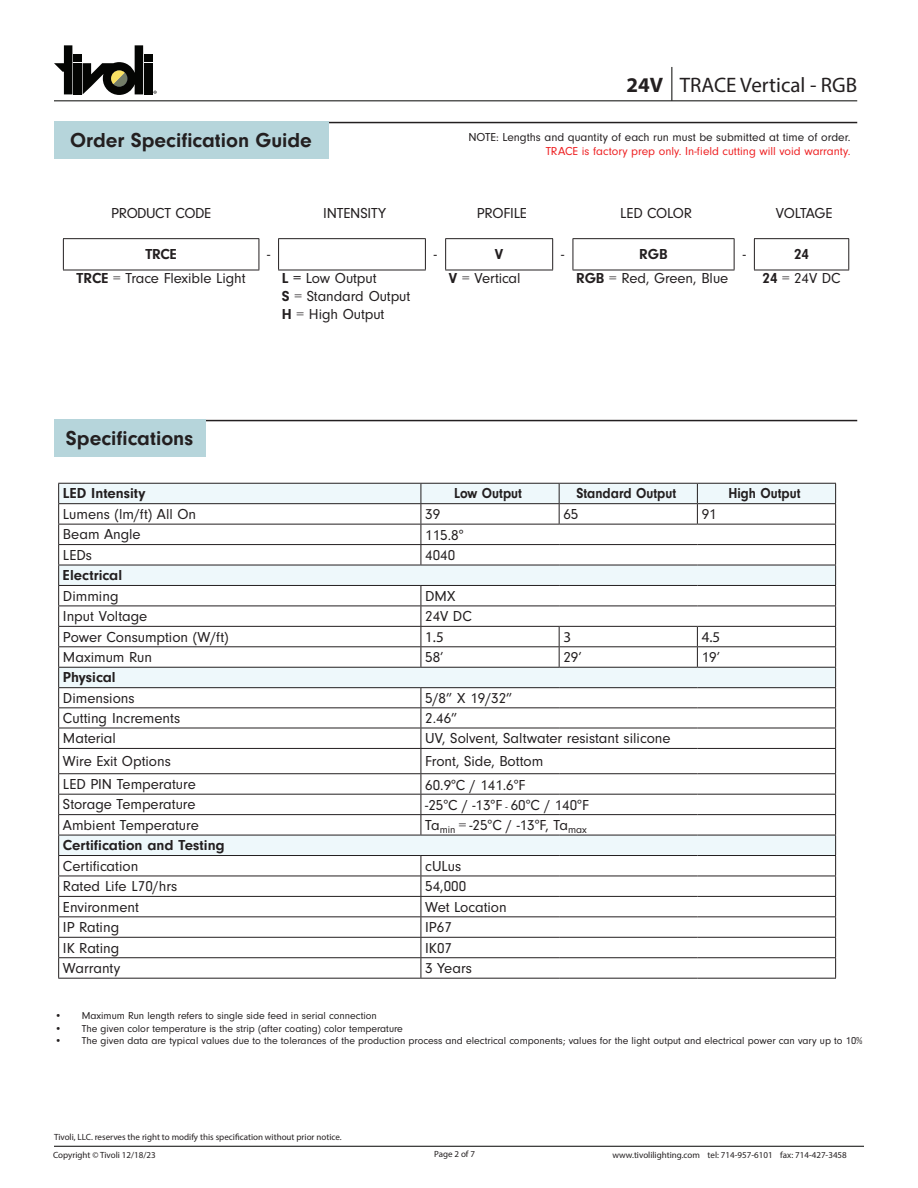
<style>
.page{position:relative;width:918px;height:1188px;background:#fff}
.page>*{position:absolute;margin:0;border:0;box-sizing:border-box;transform-origin:0 0}
.t1{font:700 21px "Neuzeit Gro";color:#231f20}
.t2{font:21px "Myriad Pro";color:#231f20}
.t3{font:15px/18px "Neuzeit Gro";color:#231f20}
.t4{font:700 15px "Neuzeit Gro";color:#231f20}
.t5{font:700 15px "Neuzeit Gro";color:#231f20;scale:.9 1}
.t6{font:15px "Neuzeit Gro";letter-spacing:-.03em;color:#231f20}
.t7{font:15px "Myriad Pro";color:#231f20}
.t8{font:12px "Neuzeit Gro";color:#231f20}
.t9{font:12px "Neuzeit Gro";color:#ee2123}
.t10{font:10.5px "Neuzeit Gro";color:#231f20}
.t11{font:9px "Myriad Pro";color:#231f20}
.s1{font-weight:700}
.s2{font-family:"Myriad Pro"}
.s3{font-size:10.5px}
</style>
<div class="page">
<div style="left:73px;top:63px;width:9px;height:31px;background:#040503"></div>
<div style="left:73px;top:54px;width:9px;height:8px;background:#040503"></div>
<svg style="left:54px;top:45px;width:18px;height:49px"></svg>
<div style="left:144px;top:63px;width:9px;height:31px;background:#040503"></div>
<div style="left:144px;top:54px;width:9px;height:8px;background:#040503"></div>
<svg style="left:83px;top:45px;width:60px;height:50px"></svg>
<hr style="left:54px;top:100px;width:803px;height:1px;background:#040503">
<hr style="left:671px;top:67px;width:1px;height:34px;background:#040503">
<hr style="left:54px;top:1146px;width:810px;height:1px;background:#040503">
<hr style="left:54px;top:122px;width:803px;height:1px;background:#231f20">
<div style="left:54px;top:122px;width:274px;height:37px;background:#b6d5db"></div>
<hr style="left:54px;top:420px;width:803px;height:1px;background:#231f20">
<div style="left:54px;top:420px;width:151px;height:37px;background:#b6d5db"></div>
<hr style="left:63px;top:238px;width:196px;height:1px;background:#231f20">
<hr style="left:63px;top:239px;width:1px;height:31px;background:#231f20">
<hr style="left:259px;top:239px;width:1px;height:31px;background:#231f20">
<hr style="left:278px;top:238px;width:148px;height:1px;background:#231f20">
<hr style="left:278px;top:239px;width:1px;height:31px;background:#231f20">
<hr style="left:425px;top:239px;width:1px;height:31px;background:#231f20">
<hr style="left:445px;top:238px;width:108px;height:1px;background:#231f20">
<hr style="left:445px;top:239px;width:1px;height:31px;background:#231f20">
<hr style="left:552px;top:239px;width:1px;height:31px;background:#231f20">
<hr style="left:573px;top:238px;width:162px;height:1px;background:#231f20">
<hr style="left:573px;top:239px;width:1px;height:31px;background:#231f20">
<hr style="left:734px;top:239px;width:1px;height:31px;background:#231f20">
<hr style="left:754px;top:238px;width:95px;height:1px;background:#231f20">
<hr style="left:754px;top:239px;width:1px;height:31px;background:#231f20">
<hr style="left:848px;top:239px;width:1px;height:31px;background:#231f20">
<hr style="left:63px;top:270px;width:196px;height:1px;background:#231f20">
<hr style="left:278px;top:270px;width:148px;height:1px;background:#231f20">
<hr style="left:445px;top:270px;width:108px;height:1px;background:#231f20">
<hr style="left:573px;top:270px;width:162px;height:1px;background:#231f20">
<hr style="left:754px;top:270px;width:95px;height:1px;background:#231f20">
<svg style="left:58px;top:483px;width:778px;height:495px"></svg>
<hr style="left:58px;top:978px;width:363px;height:1px;background:#231f20">
<hr style="left:421px;top:978px;width:138px;height:1px;background:#231f20">
<hr style="left:559px;top:978px;width:138px;height:1px;background:#231f20">
<hr style="left:697px;top:978px;width:139px;height:1px;background:#231f20">
<h1 class="t2" style="left:627px;top:72px;width:232px"><span class="s1">24V</span> TRACE Vertical - RGB</h1>
<h1 class="t1" style="left:70px;top:129px;width:243px">Order Specification Guide</h1>
<p class="t8" style="left:468px;top:130px;width:384px">NOTE: Lengths and quantity of each run must be submitted at time of order.</p>
<p class="t9" style="left:546px;top:145px;width:307px">TRACE is factory prep only. In-field cutting will void warranty.</p>
<p class="t6" style="left:111px;top:205px;width:102px">PRODUCT CODE</p>
<p class="t3" style="left:323px;top:205px;width:64px">INTENSITY</p>
<p class="t3" style="left:477px;top:205px;width:52px">PROFILE</p>
<p class="t3" style="left:620px;top:205px;width:73px">LED COLOR</p>
<p class="t6" style="left:776px;top:205px;width:58px">VOLTAGE</p>
<p class="t4" style="left:145px;top:246px;width:33px">TRCE</p>
<p class="t3" style="left:267px;top:246px;width:5px">-</p>
<p class="t3" style="left:434px;top:246px;width:5px">-</p>
<p class="t4" style="left:495px;top:246px;width:10px">V</p>
<p class="t3" style="left:561px;top:246px;width:5px">-</p>
<p class="t4" style="left:639px;top:246px;width:30px">RGB</p>
<p class="t3" style="left:743px;top:246px;width:5px">-</p>
<p class="t4" style="left:794px;top:246px;width:16px">24</p>
<p class="t3" style="left:77px;top:270px;width:170px"><span class="s1">TRCE</span> = Trace Flexible Light</p>
<p class="t3" style="left:282px;top:270px;width:130px"><span class="s1">L =</span> Low Output<br><span class="s1">S</span> = Standard Output<br><span class="s1">H</span> = High Output</p>
<p class="t3" style="left:449px;top:270px;width:73px"><span class="s1">V</span> = Vertical</p>
<p class="t3" style="left:576px;top:270px;width:154px"><span class="s1">RGB</span> = Red, Green, Blue</p>
<p class="t3" style="left:763px;top:270px;width:80px"><span class="s1">24</span> = 24V DC</p>
<h1 class="t1" style="left:66px;top:427px;width:129px">Specifications</h1>
<p class="t4" style="left:63px;top:485px;width:84px">LED Intensity</p>
<p class="t5" style="left:454px;top:485px;width:77px">Low Output</p>
<p class="t5" style="left:576px;top:485px;width:113px">Standard Output</p>
<p class="t5" style="left:728px;top:485px;width:82px">High Output</p>
<p class="t3" style="left:63px;top:505px;width:135px">Lumens (lm/ft) All On</p>
<p class="t3" style="left:425px;top:505px;width:16px">39</p>
<p class="t3" style="left:563px;top:505px;width:16px">65</p>
<p class="t3" style="left:702px;top:505px;width:16px">91</p>
<p class="t3" style="left:63px;top:526px;width:79px">Beam Angle</p>
<p class="t3" style="left:425px;top:526px;width:40px">115.8<span class="s2">°</span></p>
<p class="t3" style="left:63px;top:546px;width:31px">LEDs</p>
<p class="t3" style="left:425px;top:546px;width:31px">4040</p>
<p class="t4" style="left:63px;top:567px;width:61px">Electrical</p>
<p class="t3" style="left:63px;top:587px;width:57px">Dimming</p>
<p class="t3" style="left:425px;top:587px;width:32px">DMX</p>
<p class="t3" style="left:63px;top:608px;width:86px">Input Voltage</p>
<p class="t3" style="left:425px;top:608px;width:48px">24V DC</p>
<p class="t3" style="left:63px;top:628px;width:167px">Power Consumption (W/ft)</p>
<p class="t7" style="left:425px;top:628px;width:20px">1.5</p>
<p class="t7" style="left:563px;top:628px;width:9px">3</p>
<p class="t7" style="left:702px;top:628px;width:20px">4.5</p>
<p class="t3" style="left:63px;top:648px;width:91px">Maximum Run</p>
<p class="t3" style="left:425px;top:648px;width:20px">58’</p>
<p class="t3" style="left:563px;top:648px;width:20px">29’</p>
<p class="t3" style="left:702px;top:648px;width:20px">19’</p>
<p class="t4" style="left:63px;top:669px;width:54px">Physical</p>
<p class="t3" style="left:63px;top:689px;width:73px">Dimensions</p>
<p class="t3" style="left:425px;top:689px;width:89px">5/8” X 19/32”</p>
<p class="t3" style="left:63px;top:709px;width:119px">Cutting Increments</p>
<p class="t3" style="left:425px;top:709px;width:34px">2.46”</p>
<p class="t3" style="left:63px;top:730px;width:55px">Material</p>
<p class="t3" style="left:425px;top:730px;width:247px">UV, Solvent, Saltwater resistant silicone</p>
<p class="t3" style="left:63px;top:752px;width:109px">Wire Exit Options</p>
<p class="t3" style="left:425px;top:752px;width:120px">Front, Side, Bottom</p>
<p class="t3" style="left:63px;top:775px;width:134px">LED PIN Temperature</p>
<p class="t3" style="left:425px;top:776px;width:102px">60.9<span class="s2">°</span>C / 141.6<span class="s2">°</span>F</p>
<p class="t3" style="left:63px;top:796px;width:134px">Storage Temperature</p>
<p class="t3" style="left:425px;top:796px;width:165px">-25<span class="s2">°</span>C / -13<span class="s2">°</span>F <span class="s3">-</span> 60<span class="s2">°</span>C / 140<span class="s2">°</span>F</p>
<p class="t3" style="left:63px;top:816px;width:137px">Ambient Temperature</p>
<p class="t3" style="left:425px;top:817px;width:163px">Ta<sub>min</sub> = -25<span class="s2">°</span>C / -13<span class="s2">°</span>F, Ta<sub>max</sub></p>
<p class="t4" style="left:63px;top:837px;width:163px">Certification and Testing</p>
<p class="t3" style="left:63px;top:857px;width:77px">Certification</p>
<p class="t3" style="left:425px;top:857px;width:38px">cULus</p>
<p class="t3" style="left:63px;top:878px;width:116px">Rated Life L70/hrs</p>
<p class="t3" style="left:425px;top:878px;width:42px">54,000</p>
<p class="t3" style="left:63px;top:898px;width:78px">Environment</p>
<p class="t3" style="left:425px;top:898px;width:83px">Wet Location</p>
<p class="t3" style="left:63px;top:918px;width:58px">IP Rating</p>
<p class="t3" style="left:425px;top:918px;width:28px">IP67</p>
<p class="t3" style="left:63px;top:939px;width:58px">IK Rating</p>
<p class="t3" style="left:425px;top:939px;width:28px">IK07</p>
<p class="t3" style="left:63px;top:959px;width:59px">Warranty</p>
<p class="t3" style="left:425px;top:959px;width:48px">3 Years</p>
<p class="t10" style="left:55px;top:1010px;width:324px">• Maximum Run length refers to single side feed in serial connection</p>
<p class="t10" style="left:55px;top:1022px;width:350px">• The given color temperature is the strip (after coating) color temperature</p>
<p class="t10" style="left:55px;top:1035px;width:809px">• The given data are typical values due to the tolerances of the production process and electrical components; values for the light output and electrical power can vary up to 10%</p>
<p class="t11" style="left:54px;top:1132px;width:289px">Tivoli, LLC. reserves the right to modify this specification without prior notice.</p>
<p class="t11" style="left:53px;top:1150px;width:104px">Copyright © Tivoli 12/18/23</p>
<p class="t11" style="left:434px;top:1149px;width:42px">Page 2 of 7</p>
<p class="t11" style="left:612px;top:1150px;width:236px">www.tivolilighting.com tel: 714-957-6101 fax: 714-427-3458</p>
</div>
